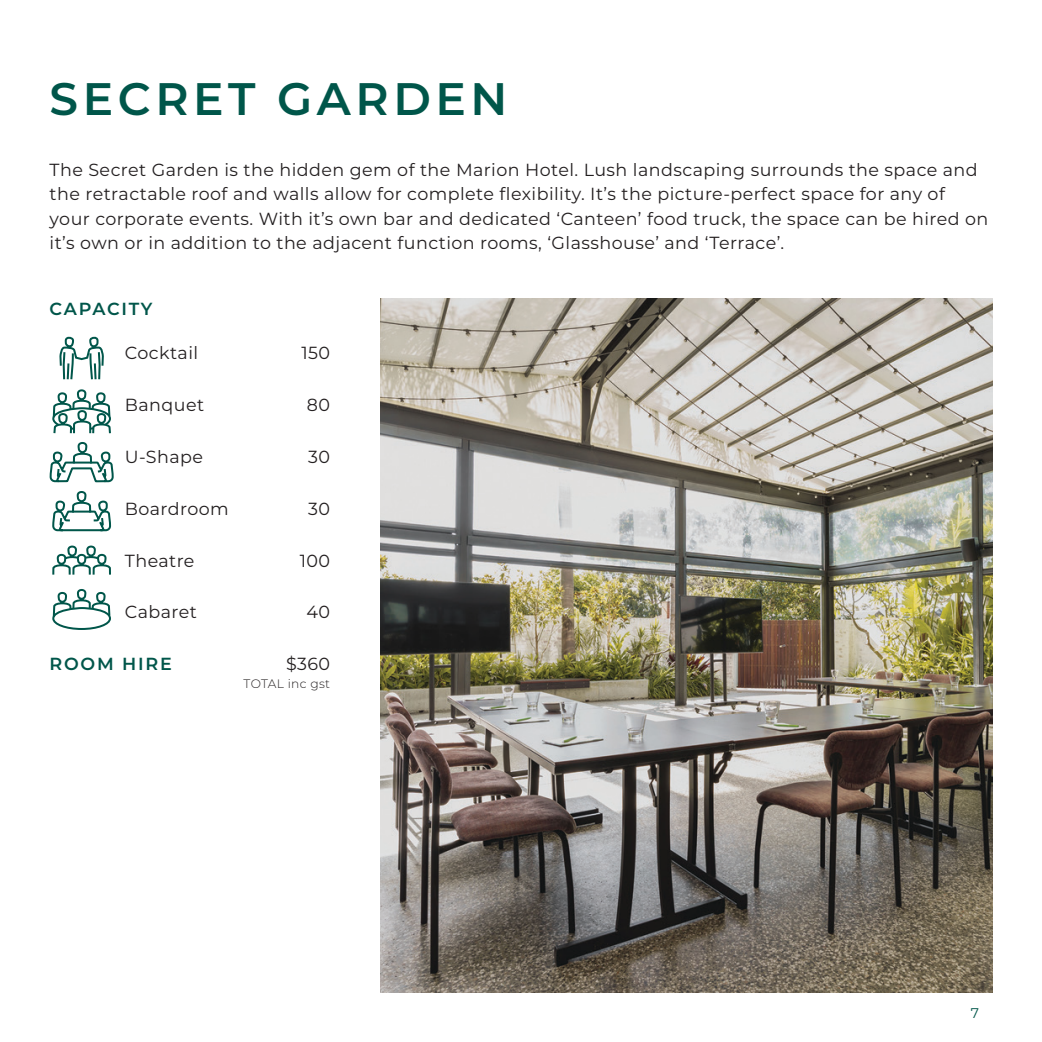
<style>
.page{position:relative;width:1042px;height:1042px;background:#fff}
.page>*{position:absolute;margin:0;border:0;box-sizing:border-box;transform-origin:0 0}
.t1{font:600 45.5px "Montserrat";letter-spacing:.1em;color:#00564a}
.t2{font:17.5px/24.5px "Montserrat";letter-spacing:.025em;color:#231f20}
.t3{font:600 17.5px "Montserrat";letter-spacing:.1em;color:#00564a}
.t4{font:14px "Montserrat";color:#00564a}
.t5{font:300 12.25px "Montserrat";letter-spacing:.025em;color:#231f20}
</style>
<div class="page">
<img style="left:380px;top:298px;width:612px;height:694px">
<svg style="left:59px;top:336px;width:45px;height:44px"></svg>
<svg style="left:52px;top:545px;width:59px;height:30px"></svg>
<svg style="left:49px;top:442px;width:65px;height:90px"></svg>
<div style="left:52px;top:607px;width:59px;height:23px;border:2px solid #00564a;border-radius:50%"></div>
<svg style="left:52px;top:589px;width:59px;height:30px"></svg>
<svg style="left:52px;top:389px;width:59px;height:45px"></svg>
<h1 class="t1" style="left:50px;top:66px;width:459px">SECRET GARDEN</h1>
<p class="t2" style="left:50px;top:156px;width:940px">The Secret Garden is the hidden gem of the Marion Hotel. Lush landscaping surrounds the space and the retractable roof and walls allow for complete flexibility. It’s the picture-perfect space for any of your corporate events. With it’s own bar and dedicated ‘Canteen’ food truck, the space can be hired on it’s own or in addition to the adjacent function rooms, ‘Glasshouse’ and ‘Terrace’.</p>
<p class="t3" style="left:50px;top:296px;width:104px">CAPACITY</p>
<p class="t2" style="left:125px;top:340px;width:75px">Cocktail</p>
<p class="t2" style="left:301px;top:340px;width:30px">150</p>
<p class="t2" style="left:125px;top:392px;width:81px">Banquet</p>
<p class="t2" style="left:307px;top:392px;width:25px">80</p>
<p class="t2" style="left:125px;top:444px;width:80px">U-Shape</p>
<p class="t2" style="left:308px;top:444px;width:23px">30</p>
<p class="t2" style="left:125px;top:496px;width:105px">Boardroom</p>
<p class="t2" style="left:308px;top:496px;width:23px">30</p>
<p class="t2" style="left:125px;top:547px;width:71px">Theatre</p>
<p class="t2" style="left:300px;top:547px;width:32px">100</p>
<p class="t2" style="left:125px;top:599px;width:73px">Cabaret</p>
<p class="t2" style="left:306px;top:599px;width:25px">40</p>
<p class="t3" style="left:50px;top:651px;width:124px">ROOM HIRE</p>
<p class="t2" style="left:286px;top:651px;width:46px">$360</p>
<p class="t5" style="left:244px;top:675px;width:88px">TOTAL inc gst</p>
<p class="t4" style="left:970px;top:1003px;width:10px">7</p>
</div>
